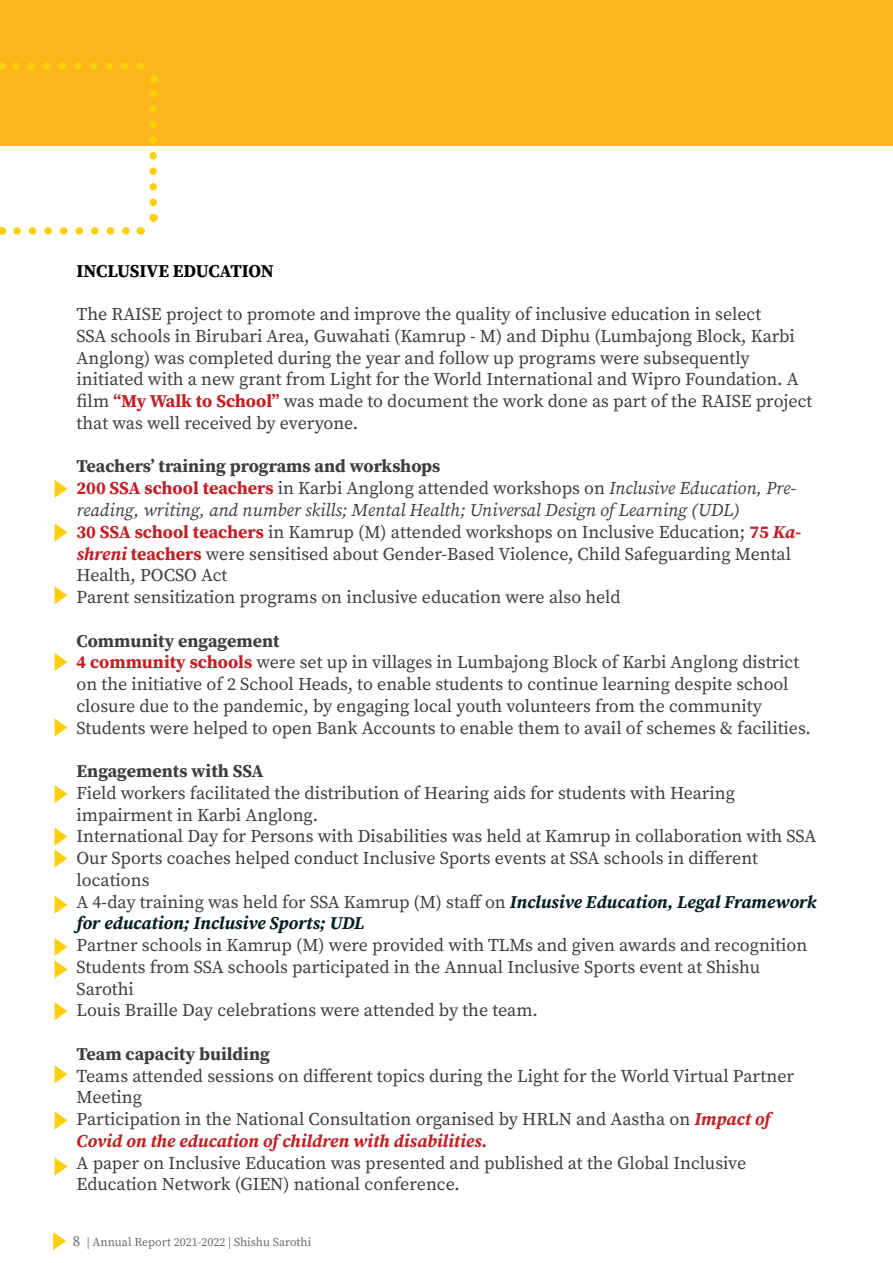
<style>
.page{position:relative;width:893px;height:1263px;background:#fff}
.page>*{position:absolute;margin:0;border:0;box-sizing:border-box;transform-origin:0 0}
.Directors_page_Body{font:18px/21.8px "Source Serif Pro";color:#3e3e3f}
.Directors_page_Body-2{font:italic 18px/21.8px "Source Serif Pro";color:#3e3e3f}
.Directors_page_Body-3{font:italic 700 18px/21.8px "Source Serif Pro";color:#051e22}
.Directors_page_Body-4{font:700 18px "Source Serif Pro";color:#3e3e3f}
.Directors_page_Body-5{font:700 18px "Source Serif Pro";letter-spacing:-.01em;color:#000}
.t1{font:12px "Source Serif Pro";color:#6c6d70}
.s1{font-weight:700;color:#c12025}
.s2{font-weight:700;font-style:normal;color:#c12025}
.s3{font-style:normal}
.s4{font-weight:700;font-style:italic;color:#c12025}
.s5{font-weight:400;font-style:normal;color:#3e3e3f}
.s6{font-size:15px}
</style>
<div class="page">
<svg style="left:53px;top:1232px;width:13px;height:18px"></svg>
<div style="left:0;top:0;width:893px;height:146px;background:#fcb619"></div>
<svg style="left:55px;top:480px;width:13px;height:18px"></svg>
<svg style="left:55px;top:523px;width:13px;height:18px"></svg>
<svg style="left:55px;top:586px;width:13px;height:18px"></svg>
<svg style="left:55px;top:653px;width:13px;height:18px"></svg>
<svg style="left:55px;top:785px;width:13px;height:18px"></svg>
<svg style="left:55px;top:828px;width:13px;height:39px"></svg>
<svg style="left:55px;top:896px;width:13px;height:18px"></svg>
<svg style="left:55px;top:938px;width:13px;height:40px"></svg>
<svg style="left:55px;top:1002px;width:13px;height:18px"></svg>
<svg style="left:55px;top:1065px;width:13px;height:18px"></svg>
<svg style="left:55px;top:1111px;width:13px;height:18px"></svg>
<svg style="left:55px;top:1157px;width:13px;height:18px"></svg>
<svg style="left:55px;top:718px;width:13px;height:18px"></svg>
<svg style="left:17px;top:227px;width:113px;height:8px"></svg>
<svg style="left:12px;top:62px;width:113px;height:8px"></svg>
<svg style="left:0;top:227px;width:7px;height:8px"></svg>
<svg style="left:139px;top:214px;width:19px;height:21px"></svg>
<svg style="left:136px;top:62px;width:22px;height:140px"></svg>
<svg style="left:0;top:62px;width:3px;height:8px"></svg>
<p class="Directors_page_Body-5" style="left:77px;top:258px;width:199px">INCLUSIVE EDUCATION</p>
<p class="Directors_page_Body" style="left:77px;top:303px;width:737px">The RAISE project to promote and improve the quality of inclusive education in select<br>SSA schools in Birubari Area, Guwahati (Kamrup - M) and Diphu (Lumbajong Block, Karbi Anglong) was completed during the year and follow up programs were subsequently initiated with a new grant from Light for the World International and Wipro Foundation. A film <span class="s1">“My Walk to School”</span> was made to document the work done as part of the RAISE project that was well received by everyone.</p>
<p class="Directors_page_Body-4" style="left:77px;top:454px;width:365px">Teachers’ training programs and workshops</p>
<p class="Directors_page_Body-2" style="left:77px;top:477px;width:721px"><span class="s2">200 SSA school teachers</span> <span class="s3">in Karbi Anglong attended workshops on</span> Inclusive Education, Pre&shy;reading, writing, and number skills; Mental Health; Universal Design of Learning (UDL)</p>
<p class="Directors_page_Body" style="left:77px;top:521px;width:726px"><span class="s1">30 SSA school teachers</span> in Kamrup (M) attended workshops on Inclusive Education; <span class="s1">75</span> <span class="s4">Ka&shy;shreni</span> <span class="s1">teachers</span> were sensitised about Gender-Based Violence, Child Safeguarding Mental<br>Health, POCSO Act</p>
<p class="Directors_page_Body" style="left:77px;top:586px;width:546px">Parent sensitization programs on inclusive education were also held</p>
<p class="Directors_page_Body-4" style="left:77px;top:628px;width:205px">Community engagement</p>
<p class="Directors_page_Body" style="left:77px;top:651px;width:724px"><span class="s1">4 community schools</span> were set up in villages in Lumbajong Block of Karbi Anglong district on the initiative of 2 School Heads, to enable students to continue learning despite school closure due to the pandemic, by engaging local youth volunteers from the community</p>
<p class="Directors_page_Body" style="left:77px;top:717px;width:736px">Students were helped to open Bank Accounts to enable them to avail of schemes &amp; facilities.</p>
<p class="Directors_page_Body-4" style="left:77px;top:758px;width:189px">Engagements with SSA</p>
<p class="Directors_page_Body" style="left:77px;top:782px;width:660px">Field workers facilitated the distribution of Hearing aids for students with Hearing impairment in Karbi Anglong.</p>
<p class="Directors_page_Body" style="left:77px;top:825px;width:741px">International Day for Persons with Disabilities was held at Kamrup in collaboration with SSA</p>
<p class="Directors_page_Body" style="left:77px;top:847px;width:683px">Our Sports coaches helped conduct Inclusive Sports events at SSA schools in different locations</p>
<p class="Directors_page_Body-3" style="left:77px;top:890px;width:741px"><span class="s5">A 4-day training was held for SSA Kamrup (M) staff on</span> Inclusive Education, Legal Framework for education; Inclusive Sports; UDL</p>
<p class="Directors_page_Body" style="left:77px;top:934px;width:732px">Partner schools in Kamrup (M) were provided with TLMs and given awards and recognition</p>
<p class="Directors_page_Body" style="left:77px;top:956px;width:685px">Students from SSA schools participated in the Annual Inclusive Sports event at Shishu<br>Sarothi</p>
<p class="Directors_page_Body" style="left:77px;top:999px;width:463px">Louis Braille Day celebrations were attended by the team.</p>
<p class="Directors_page_Body-4" style="left:77px;top:1041px;width:195px">Team capacity building</p>
<p class="Directors_page_Body" style="left:77px;top:1065px;width:719px">Teams attended sessions on different topics during the Light for the World Virtual Partner<br>Meeting</p>
<p class="Directors_page_Body" style="left:77px;top:1108px;width:695px">Participation in the National Consultation organised by HRLN and Aastha on <span class="s4">Impact of<br>Covid on the education of children with disabilities.</span></p>
<p class="Directors_page_Body" style="left:77px;top:1152px;width:671px">A paper on Inclusive Education was presented and published at the Global Inclusive<br>Education Network (GIEN) national conference.</p>
<p class="t1" style="left:73px;top:1233px;width:240px"><span class="s6">8</span> | Annual Report 2021-2022 | Shishu Sarothi</p>
</div>
